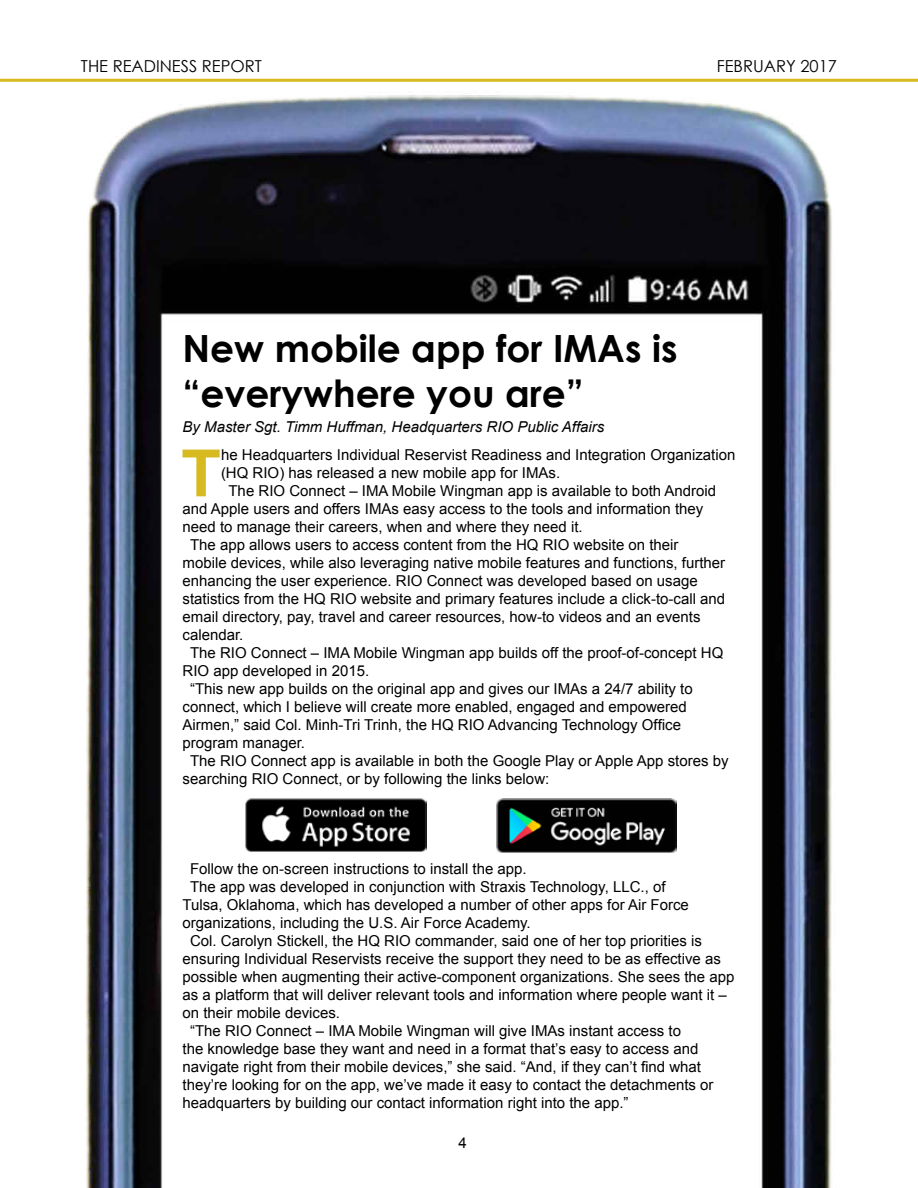
<style>
.page{position:relative;width:918px;height:1188px;background:#fff}
.page>*{position:absolute;margin:0;border:0;box-sizing:border-box;transform-origin:0 0}
.t1{font:700 65.25px "Arial";color:#d7ba20}
.t2{font:700 37.5px/45px "Century Gothic";color:#000}
.t3{font:16.5px "Century Gothic";color:#000}
.t4{font:15px "Arial";color:#000}
.t5{font:italic 15px "Arial";color:#000}
</style>
<div class="page">
<hr style="left:0;top:79px;width:918px;height:3px;background:#d7ba20">
<img style="left:72px;top:78px;width:777px;height:1110px">
<img style="left:496px;top:798px;width:181px;height:54px">
<img style="left:246px;top:798px;width:180px;height:54px">
<p class="t3" style="left:81px;top:55px;width:43px">THE REA</p>
<p class="t3" style="left:144px;top:55px;width:120px">DINESS REPORT</p>
<p class="t3" style="left:717px;top:55px;width:122px">FEBRUARY 2017</p>
<h2 class="t2" style="left:183px;top:324px;width:496px">N ew mobile app for IMAs is “everywhere you are”</h2>
<p class="t5" style="left:183px;top:417px;width:423px">By Master Sgt. Timm Huffman, Headquarters RIO Public Affairs</p>
<h1 class="t1" style="left:181px;top:430px;width:41px">T</h1>
<p class="t4" style="left:221px;top:445px;width:516px">he Headquarters Individual Reservist Readiness and Integration Organization</p>
<p class="t4" style="left:221px;top:463px;width:341px">(HQ RIO) has released a new mobile app for IMAs.</p>
<p class="t4" style="left:229px;top:481px;width:489px">The RIO Connect – IMA Mobile Wingman app is available to both Android</p>
<p class="t4" style="left:183px;top:499px;width:522px">and Apple users and offers IMAs easy access to the tools and information they</p>
<p class="t4" style="left:183px;top:517px;width:402px">need to manage their careers, when and where they need it.</p>
<p class="t4" style="left:190px;top:535px;width:490px">The app allows users to access content from the HQ RIO website on their</p>
<p class="t4" style="left:183px;top:553px;width:544px">mobile devices, while also leveraging native mobile features and functions, further</p>
<p class="t4" style="left:183px;top:571px;width:517px">enhancing the user experience. RIO Connect was developed based on usage</p>
<p class="t4" style="left:183px;top:589px;width:544px">statistics from the HQ RIO website and primary features include a click-to-call and</p>
<p class="t4" style="left:183px;top:607px;width:520px">email directory, pay, travel and career resources, how-to videos and an events</p>
<p class="t4" style="left:183px;top:625px;width:62px">calendar.</p>
<p class="t4" style="left:190px;top:643px;width:535px">The RIO Connect – IMA Mobile Wingman app builds off the proof-of-concept HQ</p>
<p class="t4" style="left:183px;top:661px;width:188px">RIO app developed in 2015.</p>
<p class="t4" style="left:190px;top:679px;width:504px">“This new app builds on the original app and gives our IMAs a 24/7 ability to</p>
<p class="t4" style="left:183px;top:697px;width:506px">connect, which I believe will create more enabled, engaged and empowered</p>
<p class="t4" style="left:183px;top:715px;width:500px">Airmen,” said Col. Minh-Tri Trinh, the HQ RIO Advancing Technology Office</p>
<p class="t4" style="left:183px;top:733px;width:124px">program manager.</p>
<p class="t4" style="left:190px;top:751px;width:540px">The RIO Connect app is available in both the Google Play or Apple App stores by</p>
<p class="t4" style="left:183px;top:769px;width:368px">searching RIO Connect, or by following the links below:</p>
<p class="t4" style="left:190px;top:859px;width:338px">Follow the on-screen instructions to install the app.</p>
<p class="t4" style="left:190px;top:877px;width:477px">The app was developed in conjunction with Straxis Technology, LLC., of</p>
<p class="t4" style="left:183px;top:895px;width:508px">Tulsa, Oklahoma, which has developed a number of other apps for Air Force</p>
<p class="t4" style="left:183px;top:913px;width:350px">organizations, including the U.S. Air Force Academy.</p>
<p class="t4" style="left:190px;top:931px;width:513px">Col. Carolyn Stickell, the HQ RIO commander, said one of her top priorities is</p>
<p class="t4" style="left:183px;top:949px;width:540px">ensuring Individual Reservists receive the support they need to be as effective as</p>
<p class="t4" style="left:183px;top:967px;width:553px">possible when augmenting their active-component organizations. She sees the app</p>
<p class="t4" style="left:183px;top:985px;width:546px">as a platform that will deliver relevant tools and information where people want it –</p>
<p class="t4" style="left:183px;top:1003px;width:159px">on their mobile devices.</p>
<p class="t4" style="left:190px;top:1021px;width:492px">“The RIO Connect – IMA Mobile Wingman will give IMAs instant access to</p>
<p class="t4" style="left:183px;top:1039px;width:517px">the knowledge base they want and need in a format that’s easy to access and</p>
<p class="t4" style="left:183px;top:1057px;width:520px">navigate right from their mobile devices,” she said. “And, if they can’t find what</p>
<p class="t4" style="left:183px;top:1075px;width:533px">they’re looking for on the app, we’ve made it easy to contact the detachments or</p>
<p class="t4" style="left:183px;top:1093px;width:448px">headquarters by building our contact information right into the app.”</p>
<p class="t4" style="left:459px;top:1133px;width:10px">4</p>
</div>
